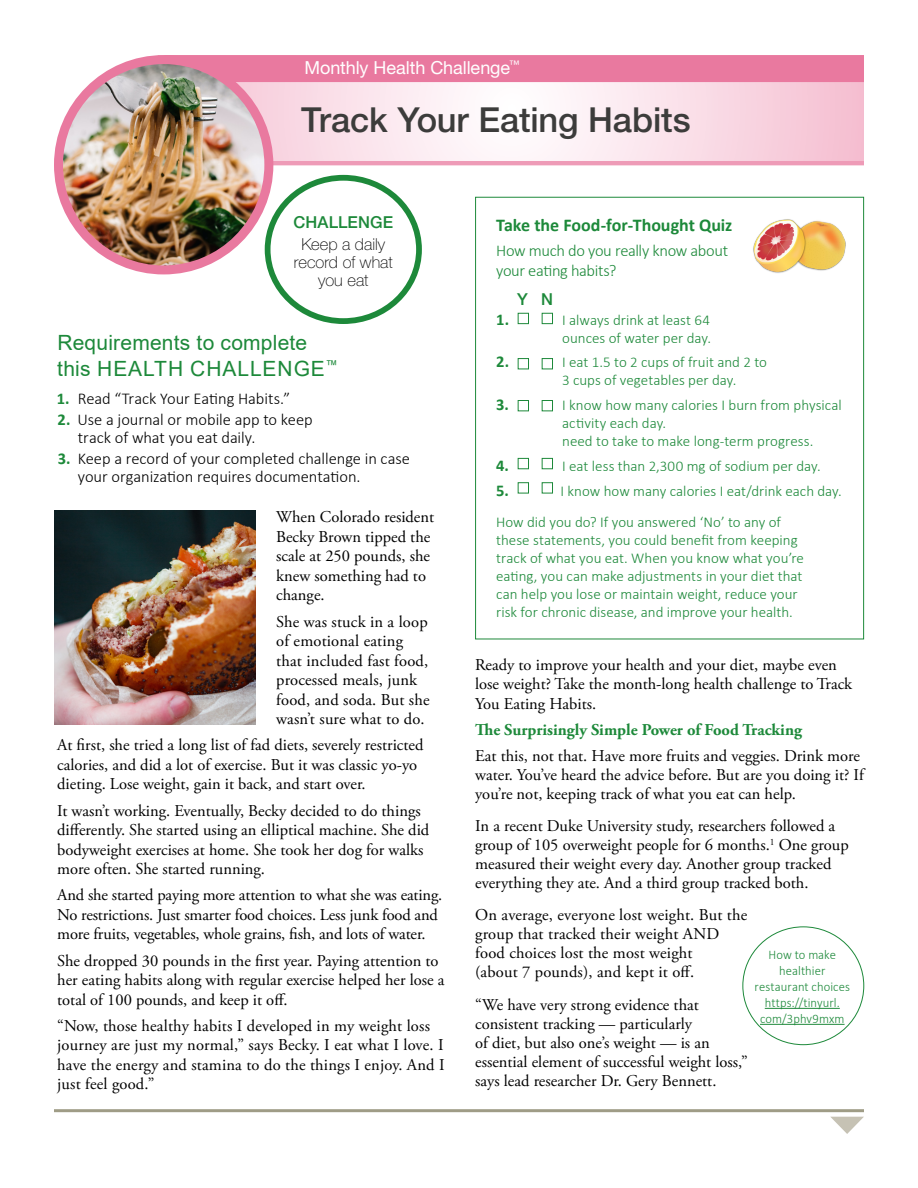
<style>
.page{position:relative;width:918px;height:1188px;background:#fff}
.page>*{position:absolute;margin:0;border:0;box-sizing:border-box;transform-origin:0 0}
.t1{font:500 34.5px "Helvetica Neue LT Std";letter-spacing:-.005em;color:#3c3c3b}
.t2{font:21px/25.5px "Arial";letter-spacing:.01em;color:#1d893a}
.t3{font:700 18px "Calibri";color:#1d893a}
.t4{font:18px "Helvetica Neue LT Std";letter-spacing:-.005em;color:#fff}
.t5{font:16.5px/19.5px "Adobe Garamond Pro";color:#000}
.t6{font:300 16.5px/18px "Calibri";letter-spacing:-.005em;color:#000}
.t7{font:300 16.5px/19.5px "Calibri";letter-spacing:-.02em;color:#1d893a}
.t8{font:700 16.5px "Adobe Garamond Pro";color:#1d893a}
.t9{font:100 16.5px/18px "Helvetica Neue LT Std";color:#000;text-align:center}
.t10{font:500 16.5px "Helvetica Neue LT Std";letter-spacing:.005em;color:#1d893a}
.t11{font:700 16.5px "Calibri";color:#1d893a}
.t12{font:300 15px/18px "Calibri";color:#1d893a}
.t13{font:300 13.2px/16px "Calibri";letter-spacing:.005em;color:#1d893a;text-align:center;scale:.96 1}
.s1{font-weight:700;color:#1d893a}
</style>
<div class="page">
<svg style="left:273px;top:160px;width:591px;height:5px;fill:#ee9bb7"></svg>
<svg style="left:269px;top:82px;width:595px;height:78px"></svg>
<div style="left:164px;top:55px;width:700px;height:27px;background:#e9799f"></div>
<div style="left:265px;top:175px;width:157px;height:149px;border:6px solid #1d893a;border-radius:50%"></div>
<img style="left:58px;top:61px;width:211px;height:209px">
<div style="left:54px;top:55px;width:219px;height:219px;border:9px solid #e9799f;border-radius:50%"></div>
<img style="left:753px;top:219px;width:93px;height:54px">
<img style="left:54px;top:510px;width:202px;height:214px">
<hr style="left:765px;top:1008px;width:75px;height:1px;background:#1d893a">
<hr style="left:760px;top:1024px;width:85px;height:1px;background:#1d893a">
<hr style="left:54px;top:1109px;width:810px;height:3px;background:#9f9c86">
<svg style="left:831px;top:1117px;width:33px;height:17px"></svg>
<p class="t4" style="left:305px;top:56px;width:216px">Monthly Health Challenge<sup>™</sup></p>
<h1 class="t1" style="left:301px;top:100px;width:391px">Track Your Eating Habits</h1>
<p class="t10" style="left:294px;top:212px;width:101px">CHALLENGE</p>
<p class="t9" style="left:294px;top:235px;width:100px">Keep a daily record of what you eat</p>
<p class="t2" style="left:57px;top:330px;width:282px">Requirements to complete this HEALTH CHALLENGE<sup>™</sup></p>
<p class="t6" style="left:57px;top:389px;width:235px"><span class="s1">1.</span> Read “Track Your Eating Habits.”</p>
<p class="t6" style="left:78px;top:410px;width:236px;text-indent:-20px"><span class="s1">2.</span> Use a journal or mobile app to keep track of what you eat daily.</p>
<p class="t6" style="left:78px;top:450px;width:334px;text-indent:-20px"><span class="s1">3.</span> Keep a record of your completed challenge in case your organization requires documentation.</p>
<p class="t5" style="left:276px;top:508px;width:160px">When Colorado resident<br>Becky Brown tipped the scale at 250 pounds, she knew something had to change.</p>
<p class="t5" style="left:276px;top:612px;width:155px">She was stuck in a loop of emotional eating that included fast food, processed meals, junk food, and soda. But she wasn’t sure what to do.</p>
<p class="t5" style="left:57px;top:736px;width:368px">At first, she tried a long list of fad diets, severely restricted calories, and did a lot of exercise. But it was classic yo-yo dieting. Lose weight, gain it back, and start over.</p>
<p class="t5" style="left:57px;top:801px;width:374px">It wasn’t working. Eventually, Becky decided to do things differently. She started using an elliptical machine. She did bodyweight exercises at home. She took her dog for walks more often. She started running.</p>
<p class="t5" style="left:57px;top:886px;width:387px">And she started paying more attention to what she was eating.<br>No restrictions. Just smarter food choices. Less junk food and more fruits, vegetables, whole grains, fish, and lots of water.</p>
<p class="t5" style="left:57px;top:951px;width:389px">She dropped 30 pounds in the first year. Paying attention to her eating habits along with regular exercise helped her lose a total of 100 pounds, and keep it off.</p>
<p class="t5" style="left:57px;top:1016px;width:389px">“Now, those healthy habits I developed in my weight loss journey are just my normal,” says Becky. I eat what I love. I have the energy and stamina to do the things I enjoy. And I just feel good.”</p>
<p class="t3" style="left:496px;top:213px;width:238px">Take the Food-for-Thought Quiz</p>
<p class="t7" style="left:496px;top:241px;width:234px">How much do you really know about your eating habits?</p>
<p class="t10" style="left:517px;top:289px;width:37px">Y N</p>
<p class="t11" style="left:496px;top:307px;width:14px">1.</p>
<p class="t12" style="left:562px;top:310px;width:150px">I always drink at least 64 ounces of water per day.</p>
<p class="t11" style="left:496px;top:350px;width:15px">2.</p>
<p class="t12" style="left:562px;top:353px;width:206px">I eat 1.5 to 2 cups of fruit and 2 to<br>3 cups of vegetables per day.</p>
<p class="t11" style="left:496px;top:393px;width:14px">3.</p>
<p class="t12" style="left:562px;top:396px;width:281px">I know how many calories I burn from physical activity each day.<br>need to take to make long-term progress.</p>
<p class="t11" style="left:496px;top:454px;width:14px">4.</p>
<p class="t12" style="left:562px;top:457px;width:260px">I eat less than 2,300 mg of sodium per day.</p>
<p class="t11" style="left:496px;top:478px;width:14px">5.</p>
<p class="t12" style="left:496px;top:475px;width:347px;line-height:31.5px;text-indent:64px">I know how many calories I eat/drink each day.<br>How did you do? If you answered ‘No’ to any of</p>
<p class="t12" style="left:496px;top:531px;width:309px">these statements, you could benefit from keeping track of what you eat. When you know what you’re eating, you can make adjustments in your diet that can help you lose or maintain weight, reduce your risk for chronic disease, and improve your health.</p>
<p class="t5" style="left:475px;top:655px;width:379px">Ready to improve your health and your diet, maybe even lose weight? Take the month-long health challenge to Track<br>You Eating Habits.</p>
<p class="t8" style="left:475px;top:720px;width:328px">The Surprisingly Simple Power of Food Tracking</p>
<p class="t5" style="left:475px;top:746px;width:390px;line-height:19px">Eat this, not that. Have more fruits and veggies. Drink more water. You’ve heard the advice before. But are you doing it? If you’re not, keeping track of what you eat can help.</p>
<p class="t5" style="left:475px;top:817px;width:375px;line-height:18.9px">In a recent Duke University study, researchers followed a group of 105 overweight people for 6 months.<sup>1</sup> One group measured their weight every day. Another group tracked everything they ate. And a third group tracked both.</p>
<p class="t5" style="left:475px;top:906px;width:274px;line-height:19px">On average, everyone lost weight. But the group that tracked their weight AND food choices lost the most weight<br>(about 7 pounds), and kept it off.</p>
<p class="t5" style="left:475px;top:996px;width:274px;line-height:18.9px">“We have very strong evidence that consistent tracking — particularly<br>of diet, but also one’s weight — is an essential element of successful weight loss,” says lead researcher Dr. Gery Bennett.</p>
<p class="t13" style="left:755px;top:946px;width:101px">How to make healthier restaurant choices https://tinyurl. com/3phv9mxm</p>
</div>
